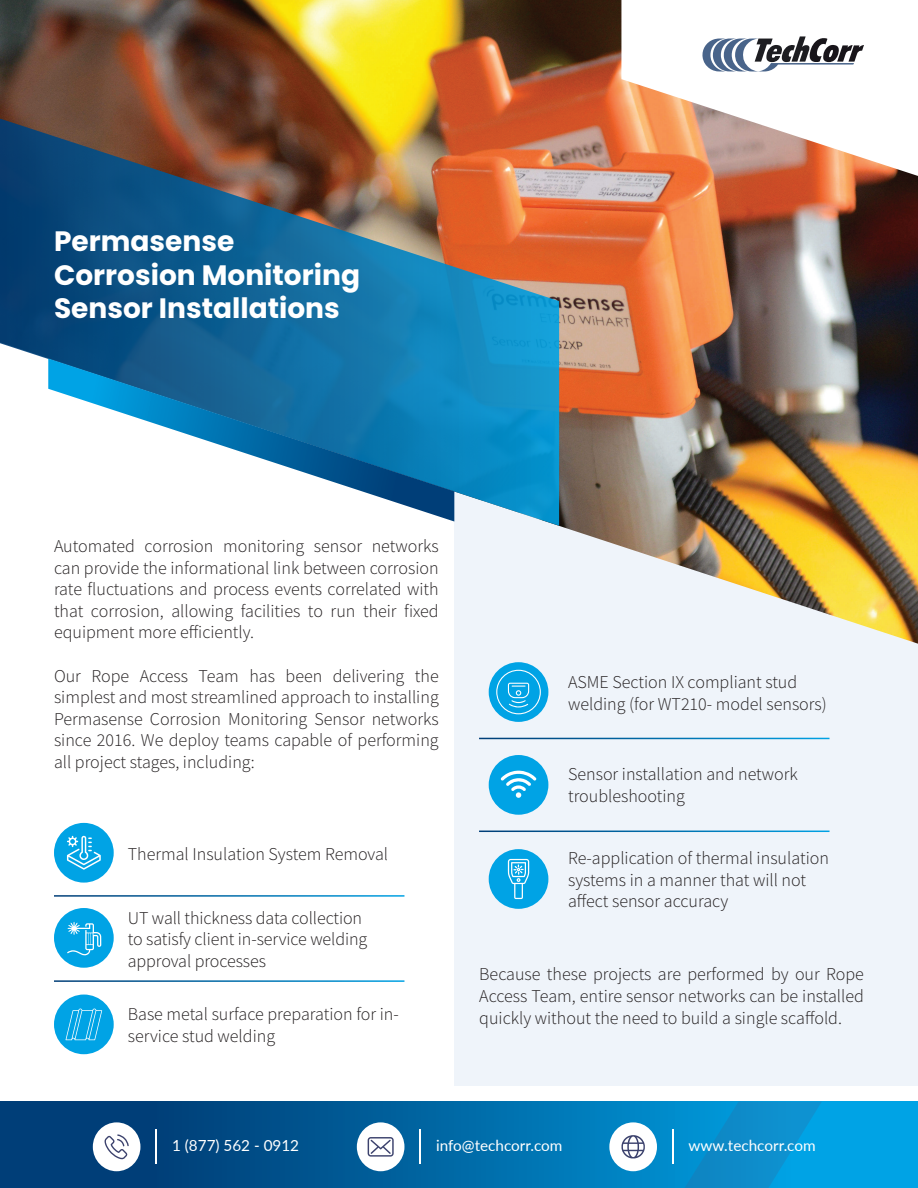
<style>
.page{position:relative;width:918px;height:1188px;background:#fff}
.page>*{position:absolute;margin:0;border:0;box-sizing:border-box;transform-origin:0 0}
.t1{font:700 28.05px/33.6px "Poppins";color:#fff}
.t2{font:300 18px/21.6px "Source Sans Pro";color:#231f20}
.t3{font:15.3px "Lato";color:#fff}
</style>
<div class="page">
<svg style="left:0;top:1102px;width:918px;height:86px;background:#0065a1"></svg>
<svg style="left:680px;top:1102px;width:142px;height:86px;background:#0891d1"></svg>
<div style="left:93px;top:1122px;width:47px;height:49px;background:#fff;border-radius:50%"></div>
<hr style="left:155px;top:1130px;width:2px;height:34px;background:#fff">
<svg style="left:104px;top:1134px;width:25px;height:25px"></svg>
<div style="left:357px;top:1122px;width:47px;height:49px;background:#fff;border-radius:50%"></div>
<hr style="left:419px;top:1130px;width:2px;height:34px;background:#fff">
<svg style="left:368px;top:1137px;width:26px;height:20px"></svg>
<div style="left:609px;top:1122px;width:48px;height:49px;background:#fff;border-radius:50%"></div>
<hr style="left:672px;top:1130px;width:2px;height:34px;background:#fff">
<svg style="left:621px;top:1135px;width:24px;height:24px"></svg>
<div style="left:454px;top:484px;width:464px;height:601px;background:#eff4fa"></div>
<img style="left:0;top:0;width:918px;height:644px">
<svg style="left:0;top:119px;width:559px;height:407px;background:#507185"></svg>
<svg style="left:621px;top:0;width:297px;height:176px"></svg>
<svg style="left:48px;top:359px;width:406px;height:163px"></svg>
<svg style="left:702px;top:36px;width:162px;height:36px"></svg>
<div style="left:489px;top:755px;width:59px;height:60px;background:#00a3e5;border-radius:30px"></div>
<div style="left:489px;top:849px;width:59px;height:60px;background:#00a3e5;border-radius:30px"></div>
<div style="left:54px;top:823px;width:60px;height:60px;background:#00a3e5;border-radius:30px"></div>
<svg style="left:54px;top:908px;width:60px;height:60px;background:#08a5e5"></svg>
<svg style="left:54px;top:995px;width:60px;height:59px;background:#04a4e5"></svg>
<svg style="left:489px;top:662px;width:59px;height:60px"></svg>
<svg style="left:67px;top:836px;width:34px;height:34px"></svg>
<hr style="left:479px;top:738px;width:351px;height:1px;background:#fff">
<hr style="left:479px;top:831px;width:351px;height:1px;background:#fff">
<svg style="left:67px;top:922px;width:34px;height:34px"></svg>
<svg style="left:66px;top:1009px;width:36px;height:31px"></svg>
<svg style="left:496px;top:670px;width:45px;height:44px;background:#25b0e8"></svg>
<svg style="left:501px;top:771px;width:35px;height:27px"></svg>
<svg style="left:508px;top:859px;width:21px;height:40px"></svg>
<h1 class="t1" style="left:54px;top:224px;width:308px">Permasense<br>Corrosion Monitoring<br>Sensor Installations</h1>
<p class="t2" style="left:54px;top:535px;width:386px;text-align:justify">Automated corrosion monitoring sensor networks can provide the informational link between corrosion rate fluctuations and process events correlated with that corrosion, allowing facilities to run their fixed equipment more efficiently.</p>
<p class="t2" style="left:54px;top:665px;width:386px;text-align:justify">Our Rope Access Team has been delivering the simplest and most streamlined approach to installing Permasense Corrosion Monitoring Sensor networks since 2016. We deploy teams capable of performing all project stages, including:</p>
<p class="t2" style="left:128px;top:843px;width:262px">Thermal Insulation System Removal</p>
<p class="t2" style="left:128px;top:907px;width:241px">UT wall thickness data collection to satisfy client in-service welding approval processes</p>
<p class="t2" style="left:128px;top:1004px;width:273px">Base metal surface preparation for in&shy;service stud welding</p>
<p class="t2" style="left:568px;top:671px;width:260px">ASME Section IX compliant stud welding (for WT210- model sensors)</p>
<p class="t2" style="left:568px;top:763px;width:231px">Sensor installation and network troubleshooting</p>
<p class="t2" style="left:568px;top:847px;width:262px">Re-application of thermal insulation systems in a manner that will not affect sensor accuracy</p>
<p class="t2" style="left:479px;top:964px;width:386px;text-align:justify">Because these projects are performed by our Rope Access Team, entire sensor networks can be installed quickly without the need to build a single scaffold.</p>
<p class="t3" style="left:172px;top:1134px;width:129px">1 (877) 562 - 0912</p>
<p class="t3" style="left:436px;top:1134px;width:128px">info@techcorr.com</p>
<p class="t3" style="left:689px;top:1134px;width:129px">www.techcorr.com</p>
</div>
